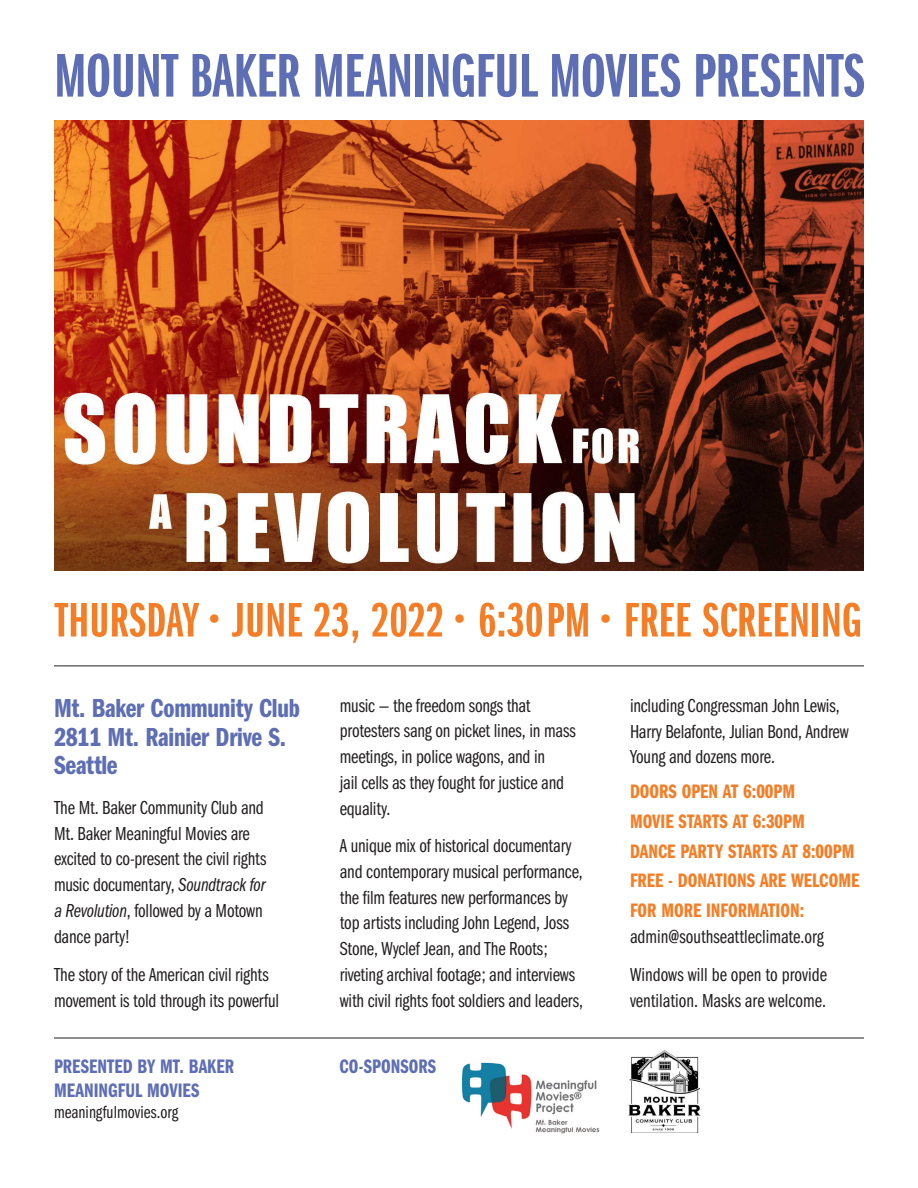
<style>
.page{position:relative;width:918px;height:1188px;background:#fff}
.page>*{position:absolute;margin:0;border:0;box-sizing:border-box;transform-origin:0 0}
.Subhead{font:63.9px "Franklin Gothic URW Ext Com D Dem";letter-spacing:-.01em;color:#5e6eb4;scale:1.11 1}
.Subhead-2{font:50.25px "Franklin Gothic URW Ext Com D Dem";letter-spacing:.005em;color:#f47d25;scale:1.11 1}
.Big_headline{font:27px/28.8px "Franklin Gothic URW Com Dem";letter-spacing:-.01em;color:#5e6eb4;scale:1.05 1}
.Subhead-3{font:20.25px "Franklin Gothic URW Com Dem";color:#f47d25}
.Subhead-4{font:20.25px "Franklin Gothic URW Com Dem";color:#5e6eb4}
.Text{font:19.5px/25.7px "Franklin Gothic URW Com Boo";letter-spacing:-.01em;color:#231f20}
.Subhead-5{font:19.5px/25.8px "Franklin Gothic URW Com Boo";color:#231f20}
.Subhead-6{font:18px "Franklin Gothic URW Com Boo";color:#231f20}
.s1{font-size:30.6px}
.s2{font-family:"Franklin Gothic URW Com Boo Ita"}
</style>
<div class="page">
<img style="left:54px;top:120px;width:810px;height:450px">
<img style="left:461px;top:1062px;width:139px;height:72px">
<hr style="left:54px;top:1038px;width:810px;height:1px;background:#231f20">
<hr style="left:54px;top:666px;width:810px;height:1px;background:#231f20">
<img style="left:628px;top:1051px;width:72px;height:81px">
<p class="Subhead" style="left:54px;top:41px;width:732px">MOUNT BAKER MEANINGFUL MOVIES PRESENTS</p>
<p class="Subhead-2" style="left:55px;top:593px;width:728px">THURSDAY<span class="s1">•</span> JUNE 23, 2022<span class="s1">•</span> 6:30PM<span class="s1">•</span> FREE SCREENING</p>
<p class="Big_headline" style="left:54px;top:692px;width:236px">Mt. Baker Community Club<br>2811 Mt. Rainier Drive S.<br>Seattle</p>
<p class="Text" style="left:54px;top:793px;width:214px">The Mt. Baker Community Club and<br>Mt. Baker Meaningful Movies are excited to co-present the civil rights music documentary, <span class="s2">Soundtrack for a Revolution</span>, followed by a Motown dance party!</p>
<p class="Text" style="left:54px;top:960px;width:227px">The story of the American civil rights movement is told through its powerful</p>
<p class="Text" style="left:340px;top:692px;width:238px">music — the freedom songs that protesters sang on picket lines, in mass meetings, in police wagons, and in<br>jail cells as they fought for justice and equality.</p>
<p class="Text" style="left:340px;top:832px;width:245px">A unique mix of historical documentary and contemporary musical performance, the film features new performances by top artists including John Legend, Joss Stone, Wyclef Jean, and The Roots; riveting archival footage; and interviews with civil rights foot soldiers and leaders,</p>
<p class="Subhead-4" style="left:54px;top:1052px;width:182px">PRESENTED BY MT. BAKER</p>
<p class="Subhead-4" style="left:339px;top:1052px;width:98px">CO-SPONSORS</p>
<p class="Subhead-4" style="left:54px;top:1076px;width:147px">MEANINGFUL MOVIES</p>
<p class="Subhead-6" style="left:54px;top:1100px;width:126px">meaningfulmovies.org</p>
<p class="Text" style="left:630px;top:691px;width:220px">including Congressman John Lewis,<br>Harry Belafonte, Julian Bond, Andrew<br>Young and dozens more.</p>
<p class="Subhead-3" style="left:630px;top:778px;width:167px">DOORS OPEN AT 6:00PM</p>
<p class="Subhead-3" style="left:630px;top:807px;width:176px">MOVIE STARTS AT 6:30PM</p>
<p class="Subhead-3" style="left:630px;top:837px;width:226px">DANCE PARTY STARTS AT 8:00PM</p>
<p class="Subhead-3" style="left:630px;top:866px;width:231px">FREE - DONATIONS ARE WELCOME</p>
<p class="Subhead-3" style="left:630px;top:896px;width:176px">FOR MORE INFORMATION:</p>
<p class="Subhead-5" style="left:630px;top:922px;width:195px">admin@southseattleclimate.org</p>
<p class="Subhead-5" style="left:630px;top:960px;width:199px">Windows will be open to provide ventilation. Masks are welcome.</p>
</div>
